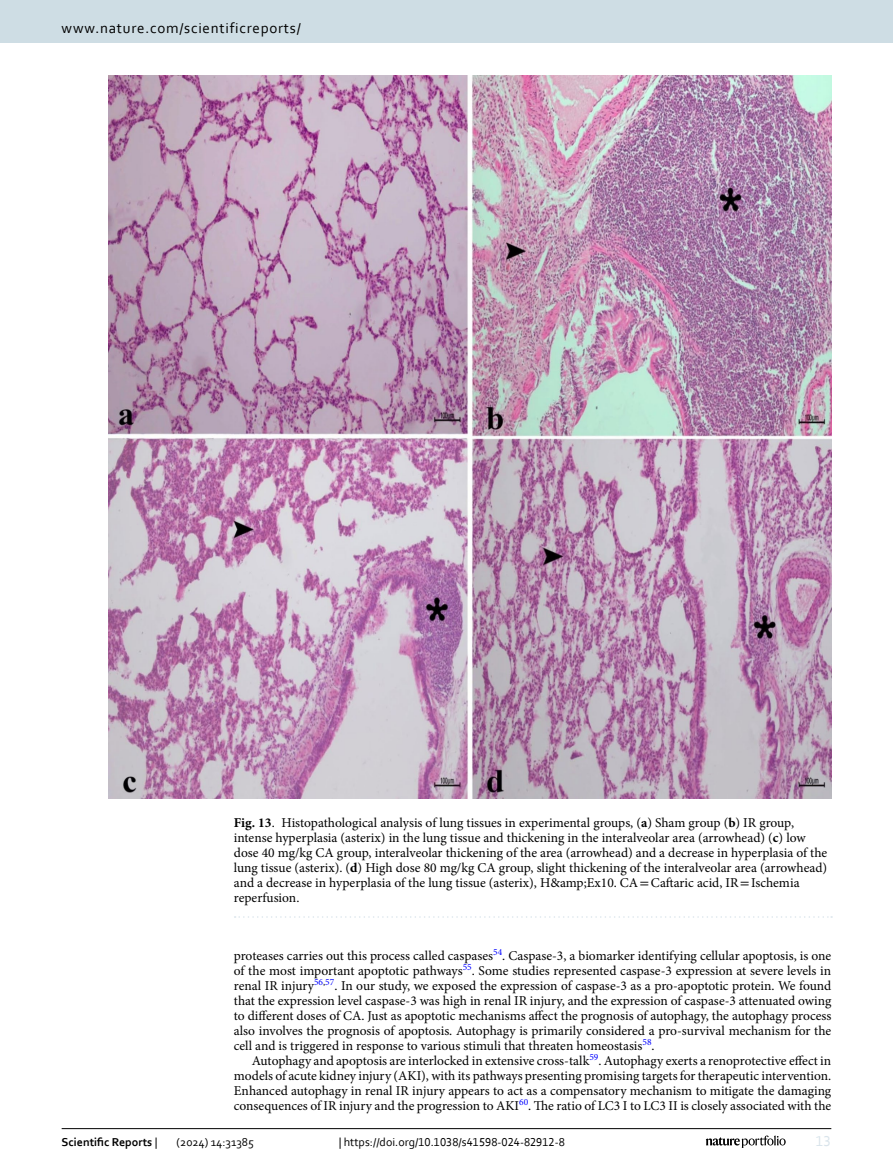
<style>
.page{position:relative;width:893px;height:1174px;background:#fff}
.page>*{position:absolute;margin:0;border:0;box-sizing:border-box;transform-origin:0 0}
.t1{font:15px "Corbel";letter-spacing:.05em;color:#000}
.t2{font:15px "Corbel";color:#d9e4eb}
.Body_Text_Indent{font:13.5px/15px "Minion Pro";color:#000;text-align:justify}
.Figure_Caption{font:13.5px/15px "Minion Pro";color:#000}
.t3{font:12px "Corbel";color:#000}
.t4{font:700 12px "Corbel";color:#000}
.s1{font-weight:700}
.s2{font-family:"STIX"}
.s3{font-weight:400}
</style>
<div class="page">
<img style="left:108px;top:76px;width:723px;height:723px">
<svg style="left:235px;top:916px;width:597px;height:1px"></svg>
<hr style="left:62px;top:1128px;width:769px;height:1px;background:#000">
<svg style="left:706px;top:1135px;width:80px;height:12px"></svg>
<div style="left:0;top:0;width:893px;height:43px;background:#cedde4"></div>
<p class="t1" style="left:62px;top:18px;width:241px">www.nature.com/scientificreports/</p>
<p class="Figure_Caption" style="left:234px;top:815px;width:595px"><span class="s1">Fig. 13</span>. Histopathological analysis of lung tissues in experimental groups, (<span class="s1">a</span>) Sham group (<span class="s1">b</span>) IR group, intense hyperplasia (asterix) in the lung tissue and thickening in the interalveolar area (arrowhead) (<span class="s1">c</span>) low dose 40 mg/kg CA group, interalveolar thickening of the area (arrowhead) and a decrease in hyperplasia of the lung tissue (asterix). (<span class="s1">d</span>) High dose 80 mg/kg CA group, slight thickening of the interalveolar area (arrowhead) and a decrease in hyperplasia of the lung tissue (asterix), H&amp;amp;Ex10. CA<span class="s2">=</span>Caftaric acid, IR<span class="s2">=</span>Ischemia reperfusion.</p>
<p class="Body_Text_Indent" style="left:234px;top:948px;width:599px">proteases carries out this process called caspases<sup>54</sup>. Caspase-3, a biomarker identifying cellular apoptosis, is one of the most important apoptotic pathways<sup>55</sup>. Some studies represented caspase-3 expression at severe levels in renal IR injury<sup>56</sup><sup>,</sup><sup>57</sup>. In our study, we exposed the expression of caspase-3 as a pro-apoptotic protein. We found that the expression level caspase-3 was high in renal IR injury, and the expression of caspase-3 attenuated owing to different doses of CA. Just as apoptotic mechanisms affect the prognosis of autophagy, the autophagy process also involves the prognosis of apoptosis. Autophagy is primarily considered a pro-survival mechanism for the cell and is triggered in response to various stimuli that threaten homeostasis<sup>58</sup>.</p>
<p class="Body_Text_Indent" style="left:234px;top:1053px;width:599px;text-indent:18px">Autophagy and apoptosis are interlocked in extensive cross-talk<sup>59</sup>. Autophagy exerts a renoprotective effect in models of acute kidney injury (AKI), with its pathways presenting promising targets for therapeutic intervention.<br>Enhanced autophagy in renal IR injury appears to act as a compensatory mechanism to mitigate the damaging consequences of IR injury and the progression to AKI<sup>60</sup>. The ratio of LC3 I to LC3 II is closely associated with the</p>
<p class="t4" style="left:62px;top:1134px;width:97px">Scientific Reports <span class="s3">|</span></p>
<p class="t3" style="left:177px;top:1134px;width:79px">(2024) 14:31385</p>
<p class="t3" style="left:339px;top:1134px;width:228px">| https://doi.org/10.1038/s41598-024-82912-8</p>
<p class="t2" style="left:816px;top:1132px;width:17px">13</p>
</div>
